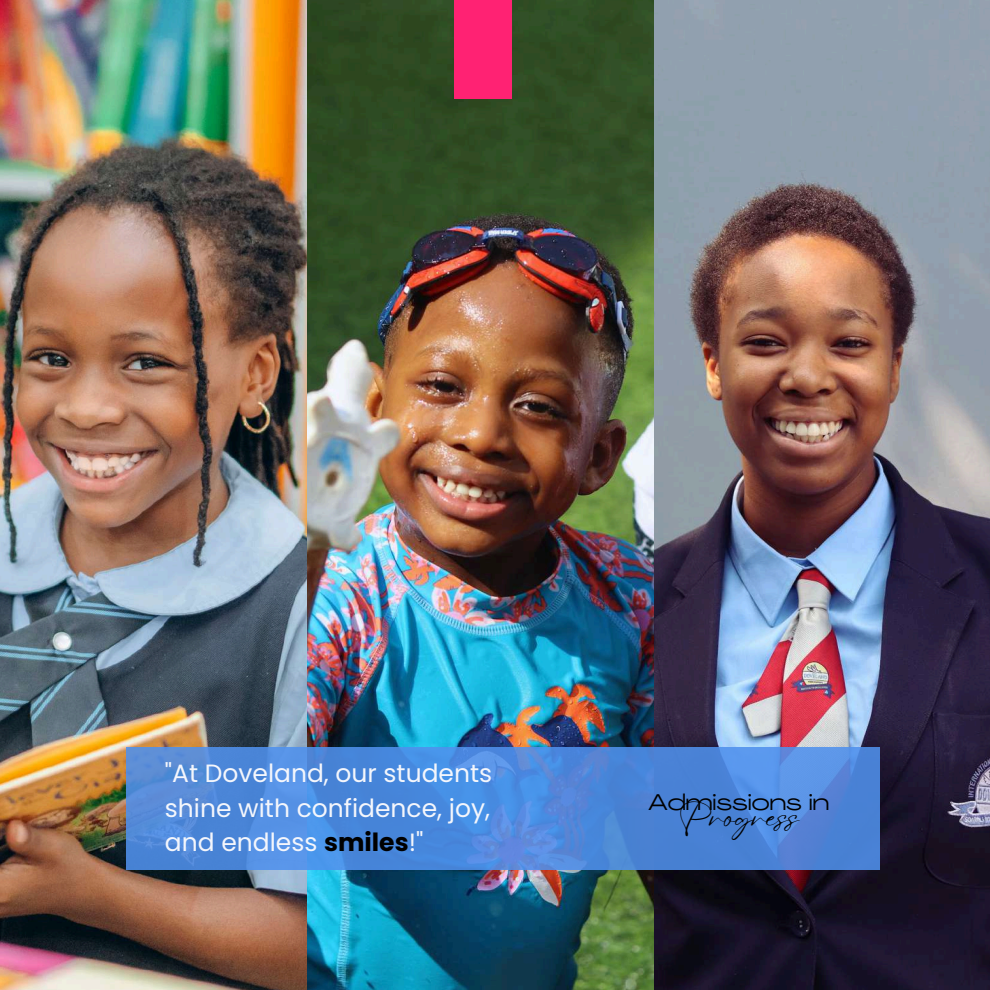
<style>
.page{position:relative;width:990px;height:990px;background:#fff}
.page>*{position:absolute;margin:0;border:0;box-sizing:border-box;transform-origin:0 0}
.t1{font:33.38px "Eyesome Script";color:#000}
.t2{font:25px/34.8px "Poppins";color:#f4f6fc;text-align:justify}
.t3{font:22.38px "Agrandir Grand";color:#000}
.s1{font-weight:700;color:#000}
</style>
<div class="page">
<img style="left:0;top:0;width:307px;height:990px">
<img style="left:307px;top:0;width:348px;height:990px">
<img style="left:655px;top:0;width:335px;height:990px">
<svg style="left:126px;top:747px;width:754px;height:123px;background:#4e88db"></svg>
<div style="left:454px;top:0;width:57px;height:99px;background:#ff2273"></div>
<p class="t2" style="left:165px;top:756px;width:329px">"At Doveland, our students shine with confidence, joy, and endless <span class="s1">smiles</span>!"</p>
<p class="t3" style="left:649px;top:794px;width:182px">Admissions in</p>
<h1 class="t1" style="left:679px;top:795px;width:121px">Progress</h1>
</div>
